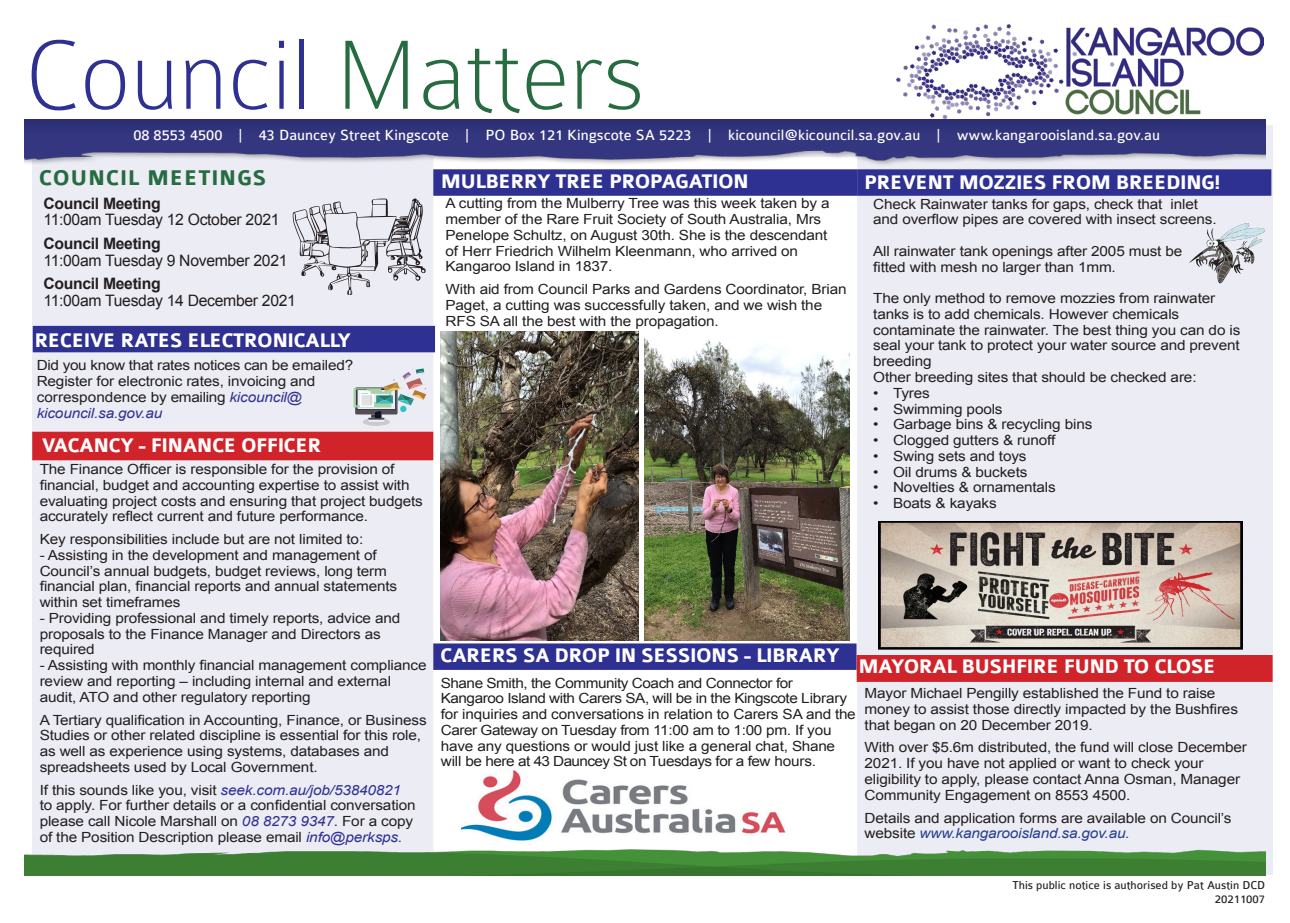
<style>
.page{position:relative;width:1290px;height:923px;background:#fff}
.page>*{position:absolute;margin:0;border:0;box-sizing:border-box;transform-origin:0 0}
.t1{font:100 105px "Colaborate";color:#2e3092}
.t2{font:700 22.75px "Colaborate";letter-spacing:.03em;color:#266c40}
.t3{font:700 21px "Colaborate";letter-spacing:-.03em;color:#fff}
.t4{font:15.75px "Colaborate";color:#fff}
.t5{font:15.75px "Arial";letter-spacing:-.02em;color:#231f20}
.t6{font:700 15.75px "Arial";letter-spacing:-.02em;color:#231f20}
.t7{font:14px/15.8px "Arial";letter-spacing:-.01em;color:#231f20;scale:1.09 1}
.t8{font:14px/15.8px "Arial";letter-spacing:-.03em;color:#231f20;scale:1.09 1}
.t9{font:12.25px/14px "Colaborate";color:#231f20;text-align:right}
.s1{color:#266c40}
.s2{font-style:italic;color:#2e3092}
.s3{font-style:italic;color:#253f8e}
</style>
<div class="page">
<div style="left:32px;top:125px;width:1240px;height:750px;background:#ececf5"></div>
<div style="left:433px;top:157px;width:424px;height:708px;background:#fff"></div>
<img style="left:897px;top:25px;width:366px;height:94px">
<img style="left:441px;top:331px;width:197px;height:309px">
<img style="left:461px;top:769px;width:325px;height:72px">
<div style="left:33px;top:432px;width:399px;height:27px;background:#d1232a"></div>
<div style="left:32px;top:432px;width:401px;height:28px;border:2px solid #d1232a"></div>
<svg style="left:292px;top:198px;width:134px;height:97px"></svg>
<div style="left:858px;top:170px;width:412px;height:25px;background:#2e3092"></div>
<div style="left:857px;top:169px;width:414px;height:27px;border:2px solid #2e3092"></div>
<svg style="left:353px;top:368px;width:73px;height:58px"></svg>
<div style="left:857px;top:656px;width:415px;height:25px;background:#d1232a"></div>
<div style="left:857px;top:655px;width:415px;height:27px;border:2px solid #d1232a"></div>
<img style="left:878px;top:521px;width:364px;height:128px">
<svg style="left:1189px;top:223px;width:76px;height:61px"></svg>
<div style="left:434px;top:170px;width:422px;height:25px;background:#2e3092"></div>
<div style="left:433px;top:169px;width:424px;height:27px;border:2px solid #2e3092"></div>
<img style="left:645px;top:338px;width:204px;height:302px">
<div style="left:434px;top:644px;width:422px;height:25px;background:#2e3092"></div>
<div style="left:433px;top:643px;width:423px;height:27px;border:2px solid #2e3092"></div>
<div style="left:34px;top:327px;width:400px;height:24px;background:#2e3092"></div>
<div style="left:33px;top:326px;width:402px;height:26px;border:2px solid #2e3092"></div>
<img style="left:25px;top:849px;width:1240px;height:26px">
<img style="left:25px;top:119px;width:1240px;height:47px">
<h1 class="t1" style="left:25px;top:21px;width:622px">Council <span class="s1">Matters</span></h1>
<p class="t4" style="left:133px;top:127px;width:1028px">08 8553 4500 | 43 Dauncey Street Kingscote | PO Box 121 Kingscote SA 5223 | kicouncil@kicouncil.sa.gov.au | www.kangarooisland.sa.gov.au</p>
<h2 class="t2" style="left:39px;top:166px;width:229px">COUNCIL MEETINGS</h2>
<p class="t6" style="left:43px;top:193px;width:119px">Council Meeting</p>
<p class="t5" style="left:43px;top:209px;width:238px">11:00am Tuesday 12 October 2021</p>
<p class="t6" style="left:43px;top:233px;width:119px">Council Meeting</p>
<p class="t5" style="left:43px;top:250px;width:246px">11:00am Tuesday 9 November 2021</p>
<p class="t6" style="left:43px;top:273px;width:119px">Council Meeting</p>
<p class="t5" style="left:43px;top:290px;width:254px">11:00am Tuesday 14 December 2021</p>
<h3 class="t3" style="left:34px;top:329px;width:318px">RECEIVE RATES ELECTRONICALLY</h3>
<p class="t7" style="left:37px;top:358px;width:292px">Did you know that rates notices can be emailed?<br>Register for electronic rates, invoicing and correspondence by emailing <span class="s2">kicouncil@ kicouncil.sa.gov.au</span></p>
<h3 class="t3" style="left:42px;top:434px;width:281px">VACANCY - FINANCE OFFICER</h3>
<p class="t7" style="left:40px;top:461px;width:353px">The Finance Officer is responsible for the provision of financial, budget and accounting expertise to assist with evaluating project costs and ensuring that project budgets accurately reflect current and future performance.</p>
<p class="t7" style="left:40px;top:531px;width:298px">Key responsibilities include but are not limited to:</p>
<p class="t7" style="left:40px;top:547px;width:329px">- Assisting in the development and management of Council’s annual budgets, budget reviews, long term financial plan, financial reports and annual statements within set timeframes</p>
<p class="t7" style="left:40px;top:610px;width:332px">- Providing professional and timely reports, advice and proposals to the Finance Manager and Directors as required</p>
<p class="t7" style="left:40px;top:657px;width:356px">- Assisting with monthly financial management compliance review and reporting – including internal and external audit, ATO and other regulatory reporting</p>
<p class="t7" style="left:40px;top:712px;width:356px">A Tertiary qualification in Accounting, Finance, or Business Studies or other related discipline is essential for this role, as well as experience using systems, databases and spreadsheets used by Local Government.</p>
<p class="t7" style="left:40px;top:782px;width:346px">If this sounds like you, visit <span class="s2">seek.com.au/job/53840821 </span>to apply. For further details or a confidential conversation please call Nicole Marshall on <span class="s2">08 8273 9347</span>. For a copy of the Position Description please email <span class="s2">info@perksps.</span></p>
<h3 class="t3" style="left:441px;top:171px;width:310px">MULBERRY TREE PROPAGATION</h3>
<p class="t7" style="left:445px;top:196px;width:354px">A cutting from the Mulberry Tree was this week taken by a member of the Rare Fruit Society of South Australia, Mrs Penelope Schultz, on August 30th. She is the descendant of Herr Friedrich Wilhelm Kleenmann, who arrived on Kangaroo Island in 1837.</p>
<p class="t7" style="left:445px;top:281px;width:369px">With aid from Council Parks and Gardens Coordinator, Brian<br>Paget, a cutting was successfully taken, and we wish the<br>RFS SA all the best with the propagation.</p>
<h3 class="t3" style="left:864px;top:172px;width:358px">PREVENT MOZZIES FROM BREEDING!</h3>
<p class="t7" style="left:873px;top:196px;width:317px">Check Rainwater tanks for gaps, check that inlet and overflow pipes are covered with insect screens.</p>
<p class="t7" style="left:873px;top:243px;width:285px">All rainwater tank openings after 2005 must be fitted with mesh no larger than 1mm.</p>
<p class="t7" style="left:873px;top:290px;width:338px">The only method to remove mozzies from rainwater tanks is to add chemicals. However chemicals contaminate the rainwater. The best thing you can do is seal your tank to protect your water source and prevent breeding<br>Other breeding sites that should be checked are:</p>
<p class="t7" style="left:873px;top:385px;width:54px">• Tyres</p>
<p class="t7" style="left:873px;top:401px;width:120px">• Swimming pools</p>
<p class="t7" style="left:873px;top:416px;width:203px">• Garbage bins &amp; recycling bins</p>
<p class="t7" style="left:873px;top:432px;width:169px">• Clogged gutters &amp; runoff</p>
<p class="t7" style="left:873px;top:448px;width:142px">• Swing sets and toys</p>
<p class="t7" style="left:873px;top:464px;width:143px">• Oil drums &amp; buckets</p>
<p class="t7" style="left:873px;top:479px;width:169px">• Novelties &amp; ornamentals</p>
<p class="t7" style="left:873px;top:495px;width:115px">• Boats &amp; kayaks</p>
<h3 class="t3" style="left:440px;top:645px;width:401px">CARERS SA DROP IN SESSIONS - LIBRARY</h3>
<h3 class="t3" style="left:858px;top:655px;width:359px">MAYORAL BUSHFIRE FUND TO CLOSE</h3>
<p class="t8" style="left:441px;top:675px;width:382px">Shane Smith, the Community Coach and Connector for Kangaroo Island with Carers SA, will be in the Kingscote Library for inquiries and conversations in relation to Carers SA and the Carer Gateway on Tuesday from 11:00 am to 1:00 pm. If you have any questions or would just like a general chat, Shane will be here at 43 Dauncey St on Tuesdays for a few hours.</p>
<p class="t7" style="left:864px;top:685px;width:344px">Mayor Michael Pengilly established the Fund to raise money to assist those directly impacted by the Bushfires that began on 20 December 2019.</p>
<p class="t7" style="left:864px;top:740px;width:352px">With over $5.6m distributed, the fund will close December 2021. If you have not applied or want to check your eligibility to apply, please contact Anna Osman, Manager Community Engagement on 8553 4500.</p>
<p class="t7" style="left:864px;top:810px;width:338px">Details and application forms are available on Council’s website <span class="s3">www.kangarooisland.sa.gov.au.</span></p>
<p class="t9" style="left:1012px;top:878px;width:254px">This public notice is authorised by Pat Austin DCD<br>20211007</p>
</div>
